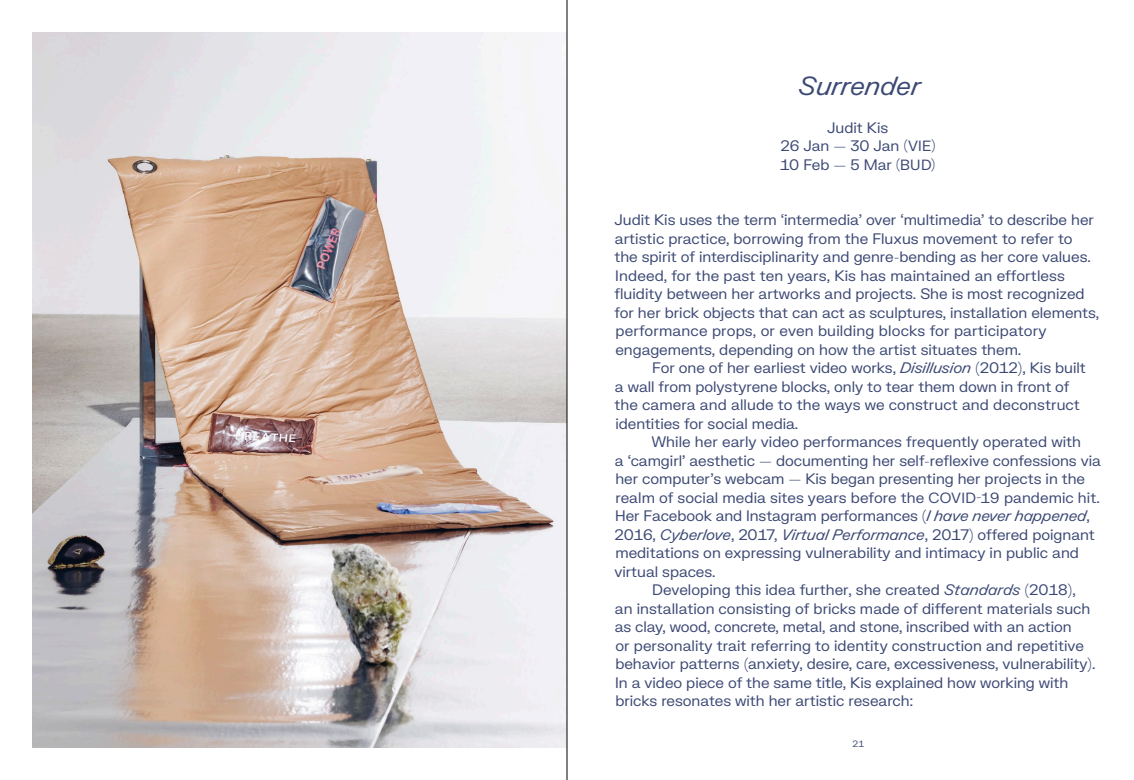
<style>
.page{position:relative;width:1134px;height:780px;background:#fff}
.page>*{position:absolute;margin:0;border:0;box-sizing:border-box;transform-origin:0 0}
.t1{font:25.5px "FK Grotesk Italic B";color:#3c4974}
.t2{font:14.8px/18.5px "FK Grotesk";color:#3c4974}
.t3{font:9px "FK Grotesk";color:#3c4974}
.s1{font-size:14.4px}
.s2{font-family:"FK Grotesk Italic B"}
</style>
<div class="page">
<img style="left:33px;top:33px;width:534px;height:714px">
<hr style="left:567px;top:0;width:1px;height:780px;background:#000">
<h1 class="t1" style="left:798px;top:72px;width:124px">Surrender</h1>
<p class="t2" style="left:780px;top:118px;width:157px;text-align:center">Judit Kis<br>26 Jan — 30 Jan <span class="s1">(VIE)<br></span>10 Feb — 5 Mar <span class="s1">(BUD)</span></p>
<p class="t2" style="left:614px;top:211px;width:486px">Judit Kis uses the term ‘intermedia’ over ‘multimedia’ to describe her artistic practice, borrowing from the Fluxus movement to refer to<br>the spirit of interdisciplinarity and genre-bending as her core values.<br>Indeed, for the past ten years, Kis has maintained an effortless fluidity between her artworks and projects. She is most recognized for her brick objects that can act as sculptures, installation elements, performance props, or even building blocks for participatory engagements, depending on how the artist situates them.</p>
<p class="t2" style="left:614px;top:359px;width:473px;text-indent:38px">For one of her earliest video works, <span class="s2">Disillusion</span> (2012), Kis built a wall from polystyrene blocks, only to tear them down in front of the camera and allude to the ways we construct and deconstruct identities for social media.</p>
<p class="t2" style="left:651px;top:433px;width:431px">While her early video performances frequently operated with</p>
<p class="t2" style="left:615px;top:451px;width:487px">a ‘camgirl’ aesthetic — documenting her self-reflexive confessions via</p>
<p class="t2" style="left:615px;top:470px;width:471px">her computer's webcam — Kis began presenting her projects in the</p>
<p class="t2" style="left:615px;top:488px;width:486px">realm of social media sites years before the <span class="s1">COVID-19</span> pandemic hit.</p>
<p class="t2" style="left:615px;top:507px;width:476px">Her Facebook and Instagram performances (<span class="s2">I have never happened</span>,</p>
<p class="t2" style="left:615px;top:525px;width:482px">2016, <span class="s2">Cyberlove</span>, 2017, <span class="s2">Virtual Performance</span>, 2017) offered poignant</p>
<p class="t2" style="left:615px;top:544px;width:465px">meditations on expressing vulnerability and intimacy in public and</p>
<p class="t2" style="left:614px;top:562px;width:103px">virtual spaces.</p>
<p class="t2" style="left:652px;top:581px;width:425px">Developing this idea further, she created <span class="s2">Standards</span> (2018),</p>
<p class="t2" style="left:615px;top:599px;width:477px">an installation consisting of bricks made of different materials such</p>
<p class="t2" style="left:615px;top:618px;width:458px">as clay, wood, concrete, metal, and stone, inscribed with an action</p>
<p class="t2" style="left:615px;top:636px;width:470px">or personality trait referring to identity construction and repetitive</p>
<p class="t2" style="left:615px;top:655px;width:481px">behavior patterns (anxiety, desire, care, excessiveness, vulnerability).</p>
<p class="t2" style="left:615px;top:673px;width:455px">In a video piece of the same title, Kis explained how working with</p>
<p class="t2" style="left:615px;top:692px;width:299px">bricks resonates with her artistic research:</p>
<p class="t3" style="left:852px;top:739px;width:13px">21</p>
</div>
